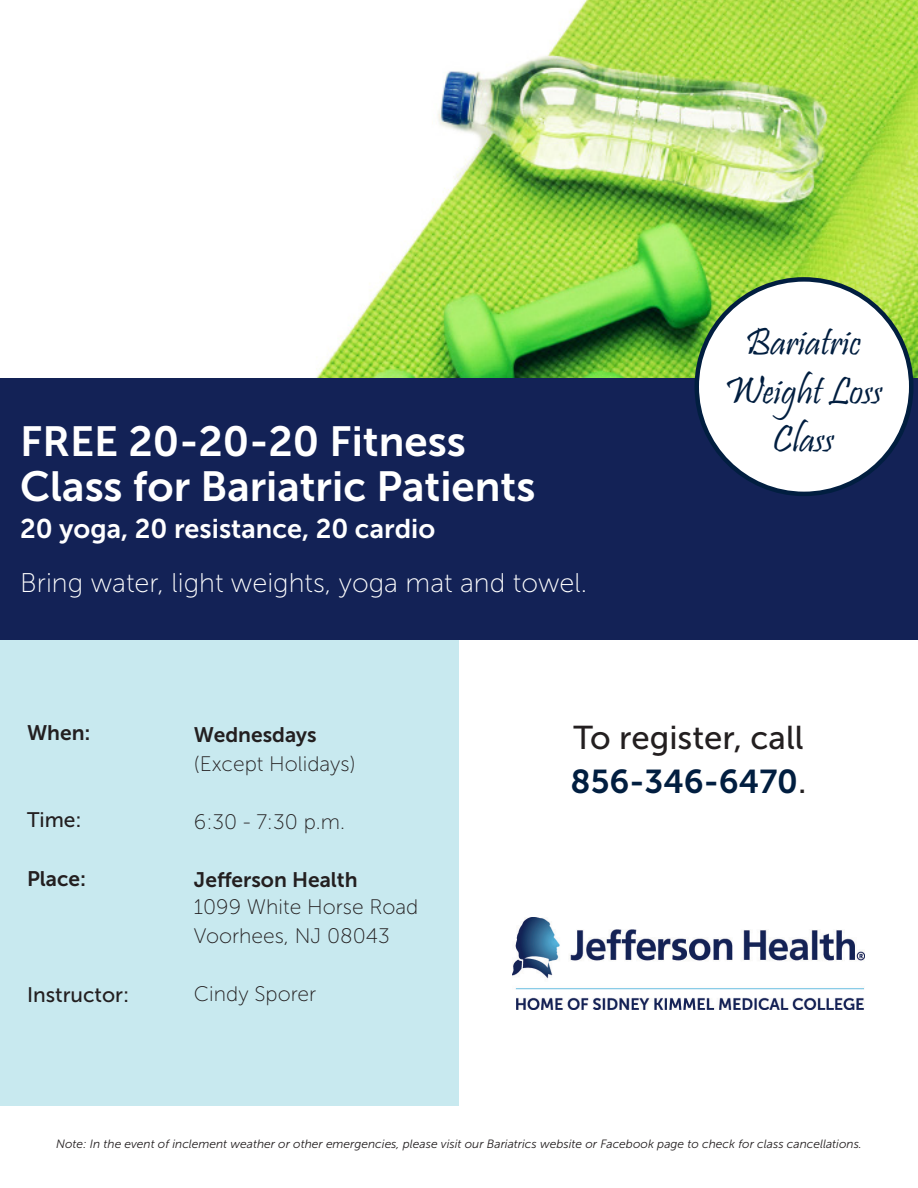
<style>
.page{position:relative;width:918px;height:1188px;background:#fff}
.page>*{position:absolute;margin:0;border:0;box-sizing:border-box;transform-origin:0 0}
.HEADLINE{font:42px "Museo Sans 700";color:#fff}
.COLOR_INTRO{font:39px "Pristina";color:#011e40}
.COLOR_INTRO-2{font:33px "Museo Sans 500";color:#231f20}
.COLOR_INTRO-3{font:33px "Museo Sans 700";color:#011e40}
.HEADLINE-2{font:27px "Museo Sans 100";color:#fff}
.HEADLINE-3{font:27px "Museo Sans 700";color:#fff}
.SUBHEAD{font:21px/27px "Museo Sans 100";color:#231f20}
.SUBHEAD-2{font:21px "Museo Sans 700";color:#231f20}
.SUBHEAD-3{font:21px "Museo Sans 500";color:#231f20}
.COLOR_INTRO-4{font:italic 12px "Museo Sans 300";color:#231f20}
.s1{font-family:"Museo Sans 700"}
.s2{font-family:"Museo Sans 500";color:#231f20}
</style>
<div class="page">
<div style="left:0;top:594px;width:459px;height:511px;background:#c8e9ef"></div>
<div style="left:0;top:377px;width:918px;height:262px;background:#132256"></div>
<img style="left:316px;top:0;width:602px;height:377px">
<img style="left:512px;top:917px;width:353px;height:92px">
<div style="left:697px;top:279px;width:214px;height:215px;background:#fff;border-radius:50%"></div>
<p class="HEADLINE" style="left:20px;top:418px;width:447px">FREE 20-20-20 Fitness</p>
<p class="HEADLINE" style="left:20px;top:463px;width:517px">Class for Bariatric Patients</p>
<p class="HEADLINE-3" style="left:20px;top:514px;width:417px">20 yoga, 20 resistance, 20 cardio</p>
<p class="HEADLINE-2" style="left:20px;top:569px;width:568px">Bring water, light weights, yoga mat and towel.</p>
<p class="COLOR_INTRO" style="left:746px;top:320px;width:117px">Bariatric</p>
<p class="COLOR_INTRO" style="left:724px;top:369px;width:160px">Weight Loss</p>
<p class="COLOR_INTRO" style="left:773px;top:418px;width:63px">Class</p>
<p class="SUBHEAD-2" style="left:27px;top:721px;width:65px">When:</p>
<p class="SUBHEAD-3" style="left:27px;top:809px;width:56px">Time:</p>
<p class="SUBHEAD-2" style="left:27px;top:867px;width:61px">Place:</p>
<p class="SUBHEAD-3" style="left:27px;top:983px;width:104px">Instructor:</p>
<p class="SUBHEAD-2" style="left:194px;top:723px;width:124px">Wednesdays</p>
<p class="SUBHEAD" style="left:194px;top:750px;width:163px">(Except Holidays)</p>
<p class="SUBHEAD" style="left:194px;top:808px;width:153px">6:30 - 7:30 p.m.</p>
<p class="SUBHEAD" style="left:194px;top:867px;width:226px"><span class="s1">Jefferson Health<br></span>1099 White Horse Road</p>
<p class="SUBHEAD" style="left:194px;top:923px;width:197px">Voorhees, NJ 08043</p>
<p class="SUBHEAD" style="left:194px;top:981px;width:124px">Cindy Sporer</p>
<p class="COLOR_INTRO-2" style="left:573px;top:719px;width:232px">To register, call</p>
<p class="COLOR_INTRO-3" style="left:571px;top:763px;width:237px">856-346-6470<span class="s2">.</span></p>
<p class="COLOR_INTRO-4" style="left:56px;top:1138px;width:807px">Note: In the event of inclement weather or other emergencies, please visit our Bariatrics website or Facebook page to check for class cancellations.</p>
</div>
